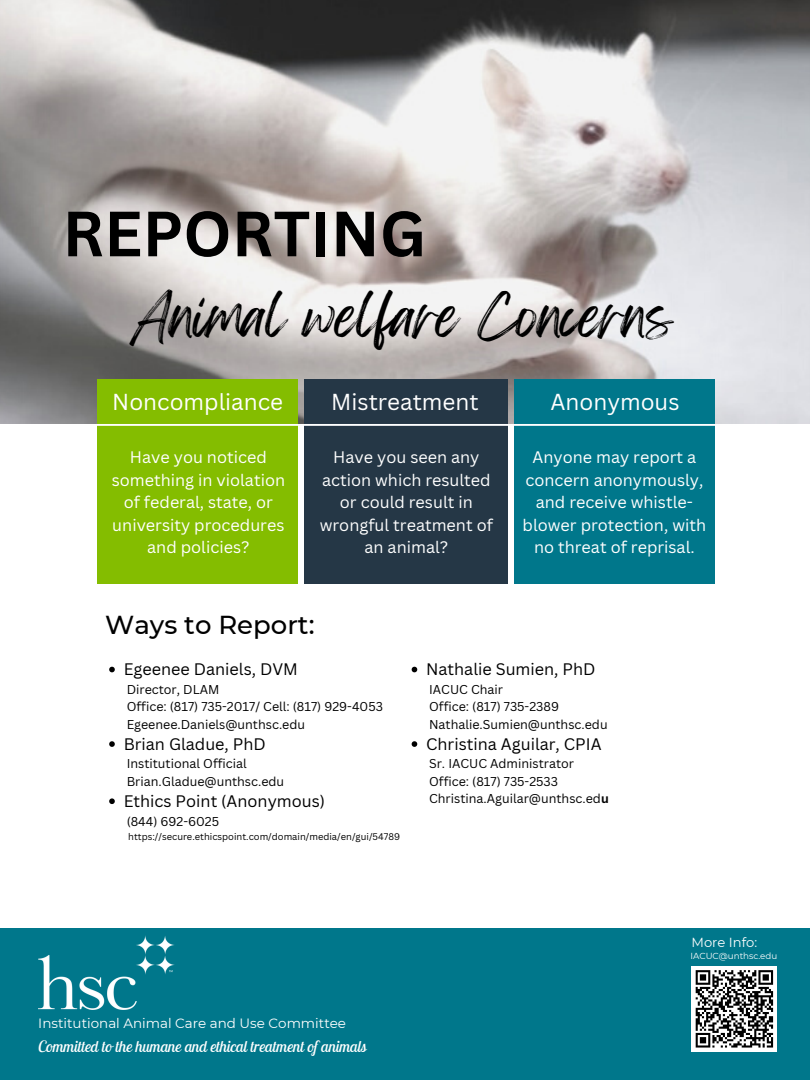
<style>
.page{position:relative;width:810px;height:1080px;background:#fff}
.page>*{position:absolute;margin:0;border:0;box-sizing:border-box;transform-origin:0 0}
.t1{font:700 62.44px "Canva Sans";color:#000}
.t2{font:48.75px "Feeling Passionate";color:#000}
.t3{font:500 25.94px "Montserrat";color:#000}
.t4{font:22.5px "Canva Sans";color:#fff}
.t5{font:16.25px/22.5px "Canva Sans";color:#fff;text-align:center}
.t6{font:16.25px "Canva Sans";color:#000}
.t7{font:italic 15.62px "Lobster Two";color:#fff}
.t8{font:13.5px "Montserrat";color:#fff}
.t9{font:13.12px "Montserrat";color:#fff}
.t10{font:12.5px/17.4px "Canva Sans";color:#000}
.t11{font:9.38px "Canva Sans";color:#000}
.t12{font:8.75px "Montserrat";color:#fff}
.s1{font-weight:700}
</style>
<div class="page">
<img style="left:0;top:0;width:810px;height:424px">
<div style="left:514px;top:380px;width:201px;height:204px;background:#00778b"></div>
<div style="left:0;top:928px;width:810px;height:152px;background:#00778b"></div>
<img style="left:39px;top:935px;width:136px;height:74px">
<div style="left:305px;top:380px;width:203px;height:204px;background:#253746"></div>
<div style="left:97px;top:380px;width:200px;height:204px;background:#84bd00"></div>
<hr style="left:96px;top:424px;width:621px;height:2px;background:#fff">
<div style="left:691px;top:966px;width:86px;height:86px;background:#fff"></div>
<svg style="left:695px;top:970px;width:79px;height:78px"></svg>
<svg style="left:109px;top:667px;width:6px;height:5px"></svg>
<svg style="left:109px;top:741px;width:6px;height:6px"></svg>
<svg style="left:109px;top:798px;width:6px;height:6px"></svg>
<svg style="left:412px;top:667px;width:5px;height:5px"></svg>
<svg style="left:412px;top:741px;width:5px;height:6px"></svg>
<h1 class="t1" style="left:63px;top:190px;width:365px">REPORTING</h1>
<h2 class="t2" style="left:131px;top:277px;width:544px">Animal welfare Concerns</h2>
<h3 class="t4" style="left:112px;top:386px;width:172px">Noncompliance</h3>
<h3 class="t4" style="left:331px;top:386px;width:149px">Mistreatment</h3>
<h3 class="t4" style="left:550px;top:386px;width:131px">Anonymous</h3>
<h3 class="t5" style="left:112px;top:446px;width:175px">Have you noticed something in violation of federal, state, or university procedures and policies?</h3>
<h3 class="t5" style="left:320px;top:446px;width:175px">Have you seen any action which resulted or could result in wrongful treatment of an animal?</h3>
<h3 class="t5" style="left:523px;top:446px;width:185px">Anyone may report a concern anonymously, and receive whistle&shy;blower protection, with no threat of reprisal.</h3>
<h3 class="t3" style="left:105px;top:609px;width:211px">Ways to Report:</h3>
<h3 class="t6" style="left:124px;top:658px;width:176px">Egeenee Daniels, DVM</h3>
<p class="t10" style="left:127px;top:680px;width:258px">Director, DLAM<br>Office: (817) 735-2017/ Cell: (817) 929-4053<br>Egeenee.Daniels@unthsc.edu</p>
<p class="t10" style="left:127px;top:755px;width:159px">Institutional Official<br>Brian.Gladue@unthsc.edu</p>
<p class="t10" style="left:127px;top:812px;width:94px">(844) 692-6025</p>
<p class="t11" style="left:128px;top:830px;width:273px">https://secure.ethicspoint.com/domain/media/en/gui/54789</p>
<h3 class="t6" style="left:124px;top:732px;width:144px">Brian Gladue, PhD</h3>
<h3 class="t6" style="left:124px;top:790px;width:203px">Ethics Point (Anonymous)</h3>
<h3 class="t6" style="left:426px;top:658px;width:171px">Nathalie Sumien, PhD</h3>
<p class="t10" style="left:429px;top:680px;width:180px">IACUC Chair<br>Office: (817) 735-2389<br>Nathalie.Sumien@unthsc.edu</p>
<p class="t10" style="left:429px;top:755px;width:181px">Sr. IACUC Administrator<br>Office: (817) 735-2533<br>Christina.Aguilar@unthsc.ed<span class="s1">u</span></p>
<h3 class="t6" style="left:426px;top:732px;width:177px">Christina Aguilar, CPIA</h3>
<p class="t8" style="left:38px;top:1015px;width:309px">Institutional Animal Care and Use Committee</p>
<p class="t7" style="left:38px;top:1037px;width:330px">Committed to the humane and ethical treatment of animals</p>
<p class="t9" style="left:691px;top:934px;width:67px">More Info:</p>
<p class="t12" style="left:691px;top:950px;width:88px">IACUC@unthsc.edu</p>
</div>
